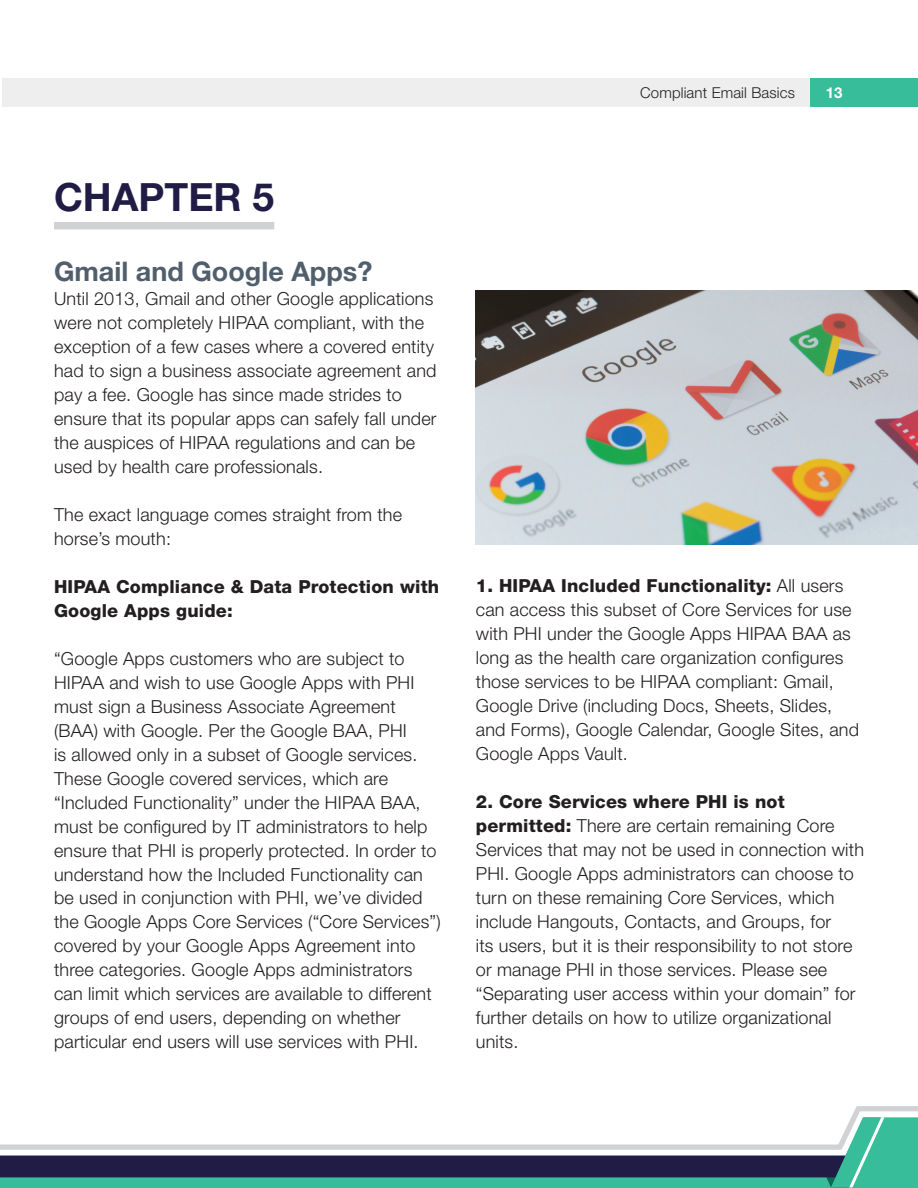
<style>
.page{position:relative;width:918px;height:1188px;background:#fff}
.page>*{position:absolute;margin:0;border:0;box-sizing:border-box;transform-origin:0 0}
.t1{font:700 39px "Helvetica Neue LT Std";color:#211c45}
.t2{font:700 27px "Helvetica Neue LT Std";color:#515f6c}
.t3{font:300 18px/24px "Helvetica Neue LT Std";letter-spacing:.01em;color:#231f20}
.t4{font:800 18px/24px "Helvetica Neue LT Std";letter-spacing:.01em;color:#231f20}
.t5{font:300 15px "Helvetica Neue LT Std";letter-spacing:.01em;color:#231f20}
.t6{font:700 15px "Helvetica Neue LT Std";color:#fff}
.s1{font-weight:800}
</style>
<div class="page">
<svg style="left:0;top:1108px;width:918px;height:80px"></svg>
<div style="left:810px;top:79px;width:108px;height:28px;background:#38bd9a"></div>
<div style="left:2px;top:79px;width:808px;height:28px;background:#eeeeef"></div>
<svg style="left:0;top:1117px;width:884px;height:70px"></svg>
<div style="left:54px;top:222px;width:220px;height:7px;background:#d1d2d4"></div>
<img style="left:476px;top:291px;width:442px;height:253px">
<h1 class="t1" style="left:54px;top:173px;width:222px">CHAPTER 5</h1>
<h2 class="t2" style="left:54px;top:254px;width:320px">Gmail and Google Apps?</h2>
<p class="t3" style="left:54px;top:286px;width:384px">Until 2013, Gmail and other Google applications were not completely HIPAA compliant, with the exception of a few cases where a covered entity had to sign a business associate agreement and pay a fee. Google has since made strides to ensure that its popular apps can safely fall under the auspices of HIPAA regulations and can be used by health care professionals.</p>
<p class="t3" style="left:54px;top:502px;width:350px">The exact language comes straight from the horse’s mouth:</p>
<p class="t4" style="left:54px;top:574px;width:387px">HIPAA Compliance &amp; Data Protection with<br>Google Apps guide:</p>
<p class="t3" style="left:54px;top:646px;width:388px">“Google Apps customers who are subject to HIPAA and wish to use Google Apps with PHI must sign a Business Associate Agreement (BAA) with Google. Per the Google BAA, PHI<br>is allowed only in a subset of Google services.<br>These Google covered services, which are “Included Functionality” under the HIPAA BAA, must be configured by IT administrators to help ensure that PHI is properly protected. In order to understand how the Included Functionality can be used in conjunction with PHI, we’ve divided the Google Apps Core Services (“Core Services”) covered by your Google Apps Agreement into three categories. Google Apps administrators can limit which services are available to different groups of end users, depending on whether particular end users will use services with PHI.</p>
<p class="t5" style="left:640px;top:83px;width:156px">Compliant Email Basics</p>
<p class="t6" style="left:826px;top:83px;width:18px">13</p>
<p class="t3" style="left:476px;top:573px;width:385px"><span class="s1">1. HIPAA Included Functionality:</span> All users can access this subset of Core Services for use with PHI under the Google Apps HIPAA BAA as long as the health care organization configures those services to be HIPAA compliant: Gmail, Google Drive (including Docs, Sheets, Slides, and Forms), Google Calendar, Google Sites, and Google Apps Vault.</p>
<p class="t3" style="left:476px;top:789px;width:390px"><span class="s1">2. Core Services where PHI is not permitted:</span> There are certain remaining Core Services that may not be used in connection with PHI. Google Apps administrators can choose to turn on these remaining Core Services, which include Hangouts, Contacts, and Groups, for<br>its users, but it is their responsibility to not store or manage PHI in those services. Please see “Separating user access within your domain” for further details on how to utilize organizational units.</p>
</div>
